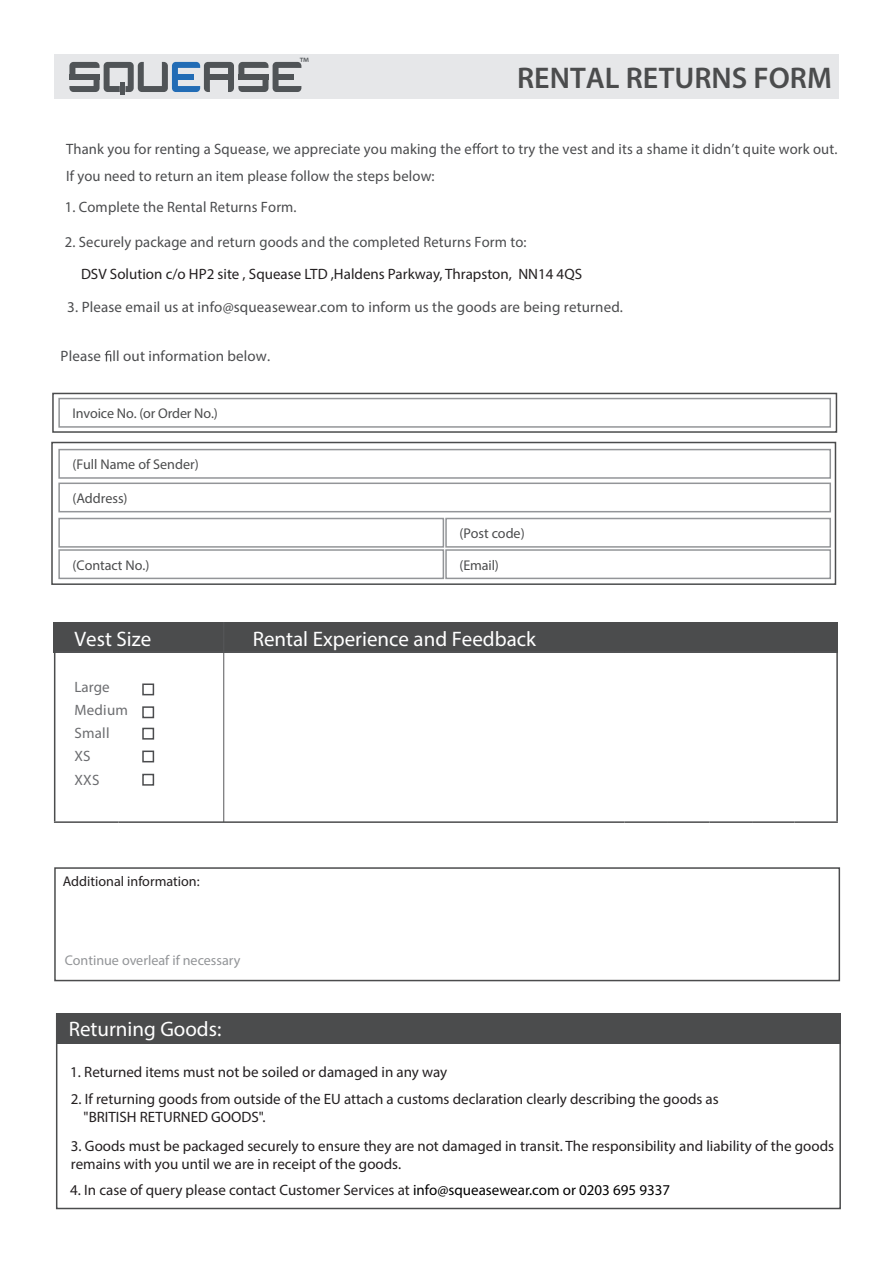
<style>
.page{position:relative;width:893px;height:1263px;background:#fff}
.page>*{position:absolute;margin:0;border:0;box-sizing:border-box;transform-origin:0 0}
.t1{font:600 30px "Myriad Pro";color:#4b4c4d}
.t2{font:21px "Myriad Pro";color:#fff}
.t3{font:15.15px "Myriad Pro";color:#505457}
.t4{font:15px/18px "Myriad Pro";color:#231f20}
.t5{font:15px/27px "Myriad Pro";letter-spacing:.01em;color:#4b4c4e}
.t6{font:15px/23.1px "Myriad Pro";letter-spacing:.015em;color:#6c6d70}
.t7{font:14.1px "Myriad Pro";color:#4b4c4d}
.t8{font:14.1px "Myriad Pro";color:#939598}
.t9{font:14.1px "Myriad Pro";color:#231f20}
.s1{color:#000}
</style>
<div class="page">
<div style="left:54px;top:54px;width:785px;height:45px;background:#e6e7e9"></div>
<svg style="left:69px;top:62px;width:232px;height:30px"></svg>
<hr style="left:121px;top:83px;width:4px;height:12px;background:#505457">
<div style="left:51px;top:442px;width:785px;height:143px;border:2px solid #4b4c4d"></div>
<div style="left:52px;top:393px;width:785px;height:40px;border:2px solid #4b4c4d"></div>
<div style="left:58px;top:449px;width:773px;height:30px;border:2px solid #939598"></div>
<div style="left:58px;top:482px;width:773px;height:30px;border:2px solid #939598"></div>
<div style="left:58px;top:549px;width:386px;height:30px;border:2px solid #939598"></div>
<div style="left:58px;top:518px;width:386px;height:30px;border:2px solid #939598"></div>
<div style="left:445px;top:549px;width:386px;height:30px;border:2px solid #939598"></div>
<div style="left:58px;top:398px;width:773px;height:30px;border:2px solid #939598"></div>
<div style="left:445px;top:518px;width:386px;height:30px;border:2px solid #939598"></div>
<div style="left:54px;top:867px;width:786px;height:114px;border:2px solid #4b4c4d"></div>
<svg style="left:472px;top:143px;width:9px;height:11px"></svg>
<svg style="left:105px;top:351px;width:6px;height:10px"></svg>
<div style="left:56px;top:1013px;width:785px;height:196px;border:2px solid #4b4c4d"></div>
<div style="left:56px;top:1013px;width:785px;height:30px;background:#4b4c4d"></div>
<div style="left:53px;top:622px;width:785px;height:30px;background:#4b4c4d"></div>
<hr style="left:118px;top:652px;width:506px;height:1px;background:#57585a">
<hr style="left:624px;top:652px;width:43px;height:1px;background:#57585a">
<hr style="left:667px;top:652px;width:42px;height:1px;background:#57585a">
<hr style="left:709px;top:652px;width:43px;height:1px;background:#57585a">
<hr style="left:752px;top:652px;width:43px;height:1px;background:#57585a">
<hr style="left:795px;top:652px;width:41px;height:1px;background:#57585a">
<hr style="left:55px;top:652px;width:63px;height:1px;background:#57585a">
<hr style="left:223px;top:622px;width:1px;height:200px;background:#57585a">
<hr style="left:54px;top:652px;width:1px;height:169px;background:#4b4c4d">
<hr style="left:836px;top:652px;width:2px;height:169px;background:#4b4c4d">
<hr style="left:54px;top:821px;width:64px;height:2px;background:#4b4c4d">
<hr style="left:118px;top:821px;width:506px;height:2px;background:#4b4c4d">
<hr style="left:624px;top:821px;width:43px;height:2px;background:#4b4c4d">
<hr style="left:667px;top:821px;width:42px;height:2px;background:#4b4c4d">
<hr style="left:709px;top:821px;width:43px;height:2px;background:#4b4c4d">
<hr style="left:752px;top:821px;width:43px;height:2px;background:#4b4c4d">
<hr style="left:795px;top:821px;width:43px;height:2px;background:#4b4c4d">
<div style="left:142px;top:683px;width:12px;height:12px;background:#fff;border:2px solid #4b4c4e"></div>
<div style="left:142px;top:706px;width:12px;height:12px;background:#fff;border:2px solid #4b4c4e"></div>
<div style="left:142px;top:728px;width:12px;height:12px;background:#fff;border:2px solid #4b4c4e"></div>
<div style="left:142px;top:750px;width:12px;height:12px;background:#fff;border:2px solid #4b4c4e"></div>
<div style="left:142px;top:774px;width:12px;height:12px;background:#fff;border:2px solid #4b4c4e"></div>
<p class="t3" style="left:299px;top:54px;width:11px">™</p>
<h1 class="t1" style="left:517px;top:59px;width:316px">RENTAL RETURNS FORM</h1>
<p class="t5" style="left:66px;top:135px;width:773px">Thank you for renting a Squease, we appreciate you making the e ort to try the vest and its a shame it didn’t quite work out.<br>If you need to return an item please follow the steps below:</p>
<p class="t5" style="left:65px;top:194px;width:233px">1. Complete the Rental Returns Form.</p>
<p class="t5" style="left:65px;top:228px;width:463px">2. Securely package and return goods and the completed Returns Form to:</p>
<p class="t4" style="left:81px;top:265px;width:503px">DSV Solution c/o HP2 site , Squease LTD ,Haldens Parkway, Thrapston, NN14 4QS</p>
<p class="t5" style="left:67px;top:293px;width:557px">3. Please email us at info@squeasewear.com to inform us the goods are being returned.</p>
<p class="t5" style="left:61px;top:343px;width:211px">Please ll out information below.</p>
<p class="t7" style="left:73px;top:405px;width:147px">Invoice No. (or Order No.)</p>
<p class="t7" style="left:73px;top:456px;width:128px">(Full Name of Sender)</p>
<p class="t7" style="left:73px;top:489px;width:56px">(Address)</p>
<p class="t7" style="left:460px;top:525px;width:67px">(Post code)</p>
<p class="t7" style="left:73px;top:556px;width:78px">(Contact No.)</p>
<p class="t7" style="left:460px;top:556px;width:41px">(Email)</p>
<h2 class="t2" style="left:75px;top:626px;width:78px">Vest Size</h2>
<h2 class="t2" style="left:253px;top:626px;width:285px">Rental Experience and Feedback</h2>
<p class="t6" style="left:75px;top:675px;width:55px">Large<br>Medium<br>Small<br>XS<br>XXS</p>
<p class="t9" style="left:63px;top:872px;width:138px">Additional information:</p>
<p class="t8" style="left:65px;top:952px;width:177px">Continue overleaf if necessary</p>
<h2 class="t2" style="left:69px;top:1016px;width:154px">Returning Goods:</h2>
<p class="t4" style="left:70px;top:1063px;width:379px">1. Returned items must not be soiled or damaged in any way</p>
<p class="t4" style="left:84px;top:1089px;width:637px;text-indent:-13px">2. If returning goods from outside of the EU attach a customs declaration clearly describing the goods as "BRITISH RETURNED GOODS".</p>
<p class="t4" style="left:71px;top:1137px;width:765px">3. Goods must be packaged securely to ensure they are not damaged in transit. The responsibility and liability of the goods remains with you until we are in receipt of the goods.</p>
<p class="t4" style="left:70px;top:1180px;width:601px">4. In case of query please contact Customer Services at <span class="s1">info@squeasewear.com or 0203 695 9337</span></p>
</div>
